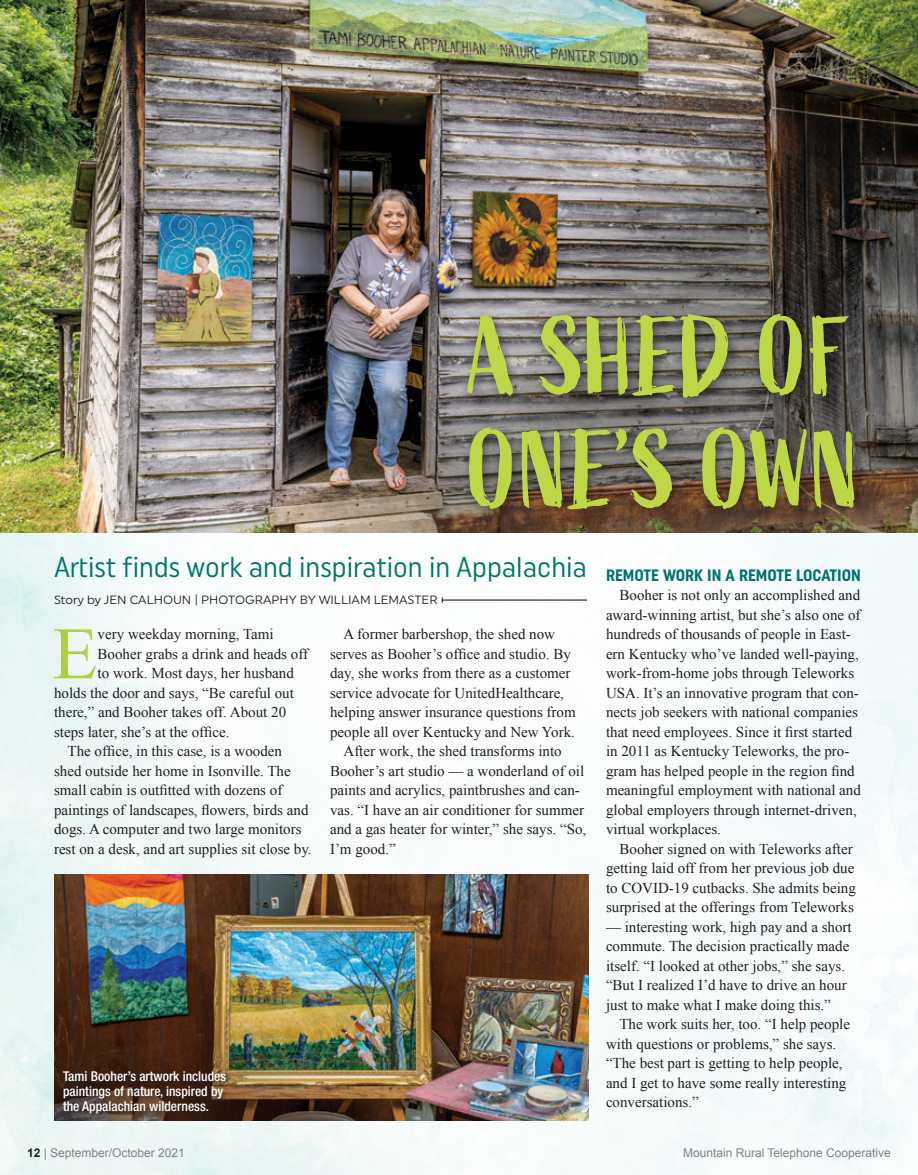
<style>
.page{position:relative;width:918px;height:1175px;background:#fff}
.page>*{position:absolute;margin:0;border:0;box-sizing:border-box;transform-origin:0 0}
.t1{font:109.2px/113.4px "Active";letter-spacing:.01em;color:#bed747}
.t2{font:73.95px "Times New Roman";color:#bed747}
.t3{font:28.65px "Uniform Condensed";color:#007570}
.t4{font:700 16.5px "Uniform Condensed";color:#007570}
.t5{font:15px/19.5px "Times New Roman";color:#231f20}
.t6{font:500 condensed 13.5px/15px "Helvetica Neue LT Std";color:#fff}
.t7{font:12px "Arial";color:#808285}
.t8{font:12px "Uniform";color:#231f20}
.s1{font-weight:700;color:#231f20}
</style>
<div class="page">
<img style="left:0;top:533px;width:918px;height:641px">
<img style="left:0;top:0;width:918px;height:533px">
<div style="left:460px;top:307px;width:408px;height:215px;background:#231f20;opacity:.59"></div>
<hr style="left:442px;top:599px;width:145px;height:1px;background:#231f20">
<img style="left:54px;top:874px;width:534px;height:246px">
<img style="left:54px;top:901px;width:447px;height:220px">
<div style="left:62px;top:1069px;width:169px;height:50px;background:#231f20;opacity:.75"></div>
<h1 class="t1" style="left:469px;top:304px;width:394px">A SHED OF<br>ONE’S OWN</h1>
<h3 class="t3" style="left:55px;top:550px;width:534px">Artist finds work and inspiration in Appalachia</h3>
<p class="t4" style="left:606px;top:565px;width:256px">REMOTE WORK IN A REMOTE LOCATION</p>
<p class="t5" style="left:606px;top:585px;width:256px;text-indent:14px">Booher is not only an accomplished and award-winning artist, but she’s also one of hundreds of thousands of people in East&shy;ern Kentucky who’ve landed well-paying, work-from-home jobs through Teleworks USA. It’s an innovative program that con&shy;nects job seekers with national companies that need employees. Since it first started in 2011 as Kentucky Teleworks, the pro&shy;gram has helped people in the region find meaningful employment with national and global employers through internet-driven, virtual workplaces.</p>
<p class="t5" style="left:606px;top:839px;width:251px;text-indent:14px">Booher signed on with Teleworks after getting laid off from her previous job due to COVID-19 cutbacks. She admits being surprised at the offerings from Teleworks</p>
<p class="t5" style="left:606px;top:916px;width:247px">— interesting work, high pay and a short commute. The decision practically made itself. “I looked at other jobs,” she says. “But I realized I’d have to drive an hour just to make what I make doing this.”</p>
<p class="t5" style="left:606px;top:1014px;width:246px;text-indent:14px">The work suits her, too. “I help people with questions or problems,” she says. “The best part is getting to help people, and I get to have some really interesting conversations.”</p>
<p class="t8" style="left:54px;top:592px;width:385px">Story by JEN CALHOUN | PHOTOGRAPHY BY WILLIAM LEMASTER</p>
<h2 class="t2" style="left:52px;top:604px;width:47px">E</h2>
<p class="t5" style="left:98px;top:624px;width:178px">very weekday morning, Tami</p>
<p class="t5" style="left:344px;top:624px;width:213px">A former barbershop, the shed now</p>
<p class="t5" style="left:330px;top:644px;width:242px">serves as Booher’s office and studio. By</p>
<p class="t5" style="left:330px;top:663px;width:242px">day, she works from there as a customer</p>
<p class="t5" style="left:330px;top:683px;width:236px">service advocate for UnitedHealthcare,</p>
<p class="t5" style="left:330px;top:702px;width:247px">helping answer insurance questions from</p>
<p class="t5" style="left:330px;top:722px;width:246px">people all over Kentucky and New York.</p>
<p class="t5" style="left:344px;top:741px;width:220px">After work, the shed transforms into</p>
<p class="t5" style="left:330px;top:761px;width:256px">Booher’s art studio — a wonderland of oil</p>
<p class="t5" style="left:330px;top:780px;width:251px">paints and acrylics, paintbrushes and can-</p>
<p class="t5" style="left:330px;top:800px;width:256px">vas. “I have an air conditioner for summer</p>
<p class="t5" style="left:330px;top:819px;width:258px">and a gas heater for winter,” she says. “So,</p>
<p class="t5" style="left:330px;top:839px;width:67px">I’m good.”</p>
<p class="t5" style="left:98px;top:644px;width:212px">Booher grabs a drink and heads off</p>
<p class="t5" style="left:98px;top:663px;width:198px">to work. Most days, her husband</p>
<p class="t5" style="left:54px;top:683px;width:241px">holds the door and says, “Be careful out</p>
<p class="t5" style="left:54px;top:702px;width:234px">there,” and Booher takes off. About 20</p>
<p class="t5" style="left:54px;top:722px;width:177px">steps later, she’s at the office.</p>
<p class="t5" style="left:68px;top:741px;width:216px">The office, in this case, is a wooden</p>
<p class="t5" style="left:54px;top:761px;width:238px">shed outside her home in Isonville. The</p>
<p class="t5" style="left:54px;top:780px;width:230px">small cabin is outfitted with dozens of</p>
<p class="t5" style="left:54px;top:800px;width:256px">paintings of landscapes, flowers, birds and</p>
<p class="t5" style="left:54px;top:819px;width:249px">dogs. A computer and two large monitors</p>
<p class="t5" style="left:54px;top:839px;width:259px">rest on a desk, and art supplies sit close by.</p>
<p class="t6" style="left:63px;top:1068px;width:165px">Tami Booher’s artwork includes paintings of nature, inspired by the Appalachian wilderness.</p>
<p class="t7" style="left:27px;top:1144px;width:159px"><span class="s1">12</span> | September/October 2021</p>
<p class="t7" style="left:683px;top:1144px;width:209px">Mountain Rural Telephone Cooperative</p>
</div>
